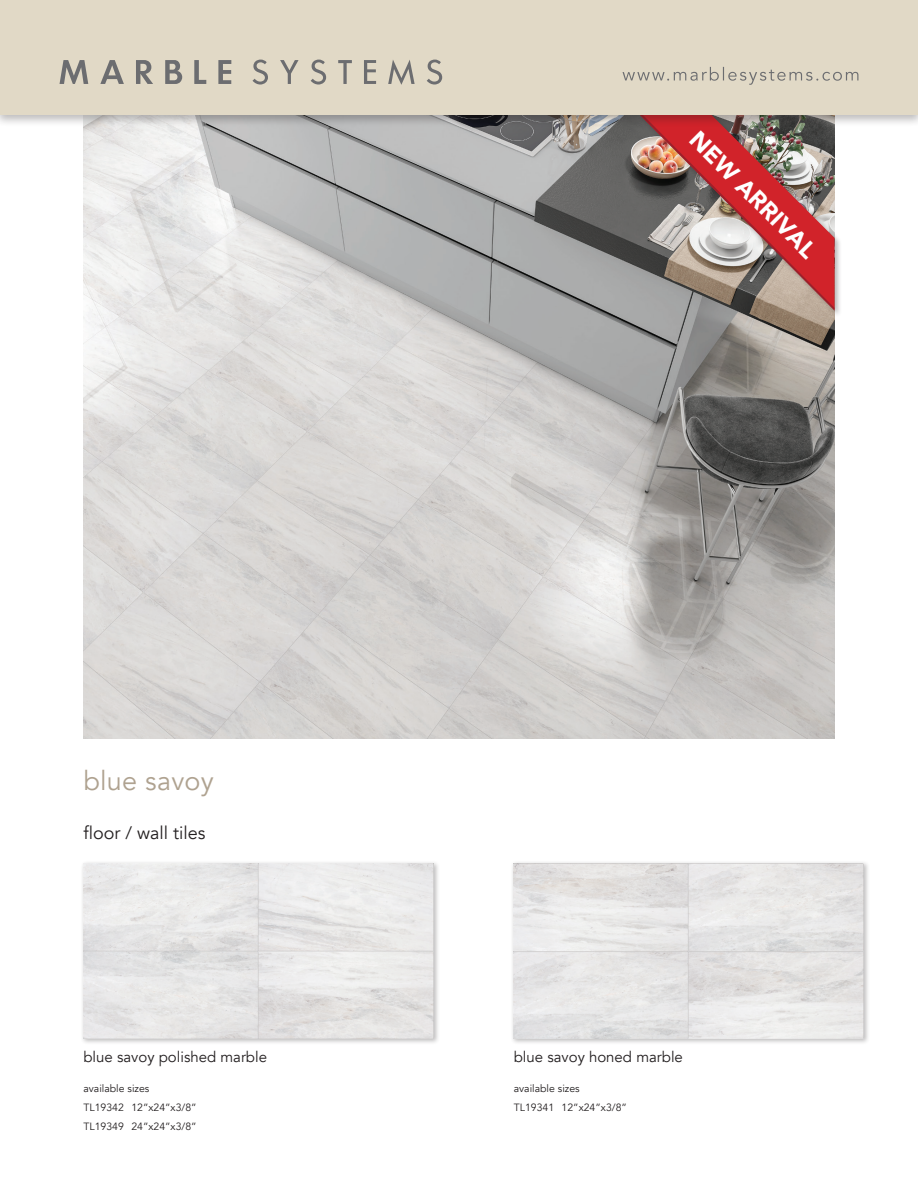
<style>
.page{position:relative;width:918px;height:1188px;background:#fff}
.page>*{position:absolute;margin:0;border:0;box-sizing:border-box;transform-origin:0 0}
.t1{font:27px "Avenir";letter-spacing:.01em;color:#afa290}
.t2{font:900 24px "Avenir";color:#fff}
.t3{font:18px "Avenir";color:#231f20}
.t4{font:15px "Avenir";color:#231f20}
.t5{font:10.5px/19px "Avenir";color:#231f20}
</style>
<div class="page">
<img style="left:83px;top:127px;width:752px;height:612px">
<div style="left:639px;top:113px;width:203px;height:205px;background:#231f20;opacity:.3"></div>
<img style="left:640px;top:127px;width:195px;height:184px">
<div style="left:0;top:0;width:918px;height:127px;background:#231f20;opacity:.3"></div>
<div style="left:0;top:0;width:918px;height:115px;background:#e1d9c6"></div>
<svg style="left:218px;top:60px;width:13px;height:24px"></svg>
<svg style="left:194px;top:60px;width:12px;height:24px"></svg>
<svg style="left:165px;top:60px;width:17px;height:24px"></svg>
<svg style="left:136px;top:60px;width:17px;height:24px"></svg>
<svg style="left:100px;top:60px;width:24px;height:24px"></svg>
<svg style="left:60px;top:60px;width:28px;height:24px"></svg>
<svg style="left:427px;top:60px;width:15px;height:25px"></svg>
<svg style="left:388px;top:60px;width:27px;height:25px"></svg>
<svg style="left:364px;top:60px;width:12px;height:24px"></svg>
<svg style="left:338px;top:60px;width:14px;height:24px"></svg>
<svg style="left:311px;top:60px;width:15px;height:25px"></svg>
<svg style="left:280px;top:60px;width:19px;height:24px"></svg>
<svg style="left:252px;top:60px;width:16px;height:25px"></svg>
<svg style="left:623px;top:67px;width:235px;height:18px"></svg>
<div style="left:80px;top:861px;width:360px;height:184px;background:#231f20;opacity:.3"></div>
<img style="left:83px;top:864px;width:351px;height:175px">
<div style="left:511px;top:861px;width:359px;height:184px;background:#231f20;opacity:.3"></div>
<img style="left:514px;top:864px;width:350px;height:175px">
<h1 class="t1" style="left:83px;top:764px;width:132px">blue savoy</h1>
<h3 class="t3" style="left:83px;top:822px;width:123px">floor / wall tiles</h3>
<h2 class="t2" style="left:708px;top:121px;width:169px;rotate:45deg">NEW ARRIVAL</h2>
<h3 class="t4" style="left:83px;top:1048px;width:185px">blue savoy polished marble</h3>
<h3 class="t4" style="left:514px;top:1048px;width:171px">blue savoy honed marble</h3>
<p class="t5" style="left:83px;top:1079px;width:115px">available sizes<br>TL19342 12”x24”x3/8”<br>TL19349 24”x24”x3/8”</p>
<p class="t5" style="left:514px;top:1079px;width:115px">available sizes<br>TL19341 12”x24”x3/8”</p>
</div>
